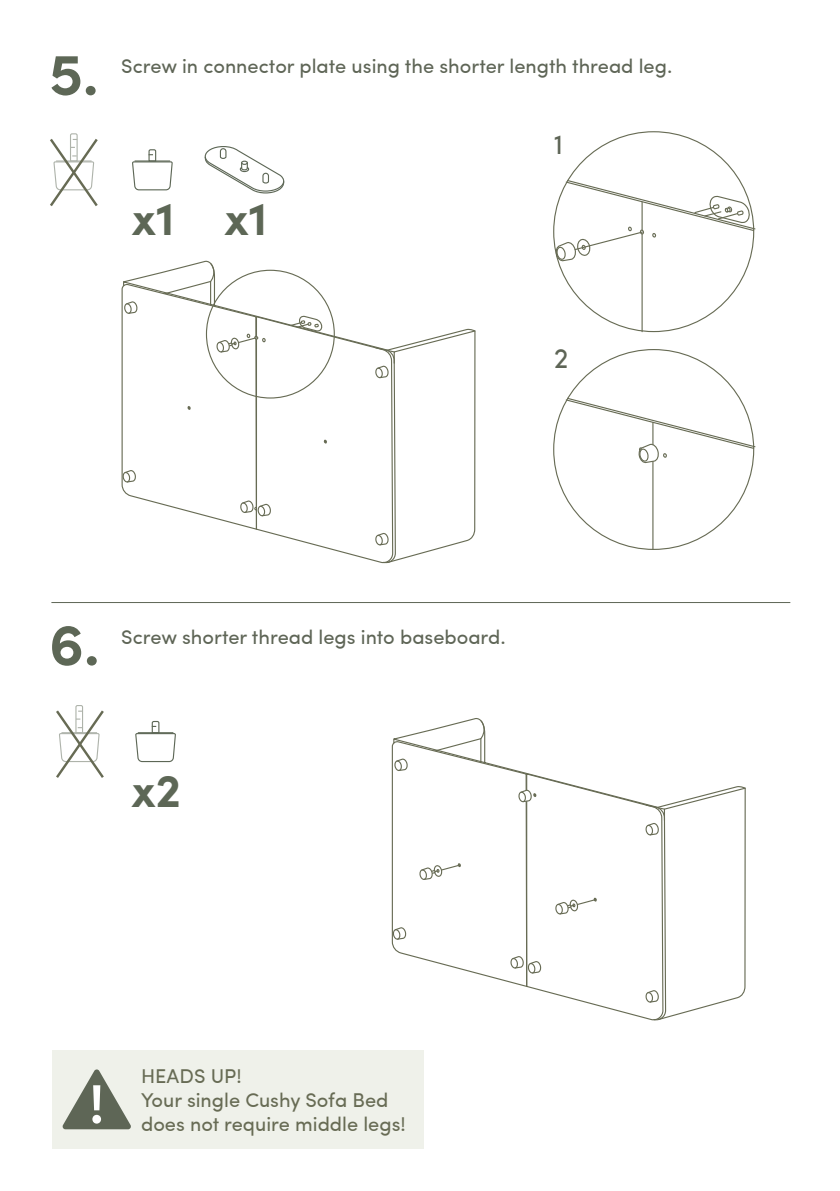
<style>
.page{position:relative;width:840px;height:1191px;background:#fff}
.page>*{position:absolute;margin:0;border:0;box-sizing:border-box;transform-origin:0 0}
.t1{font:700 58.8px "Sofia Pro";color:#5d6756}
.t2{font:700 54.8px "Sofia Pro";color:#fff;scale:.95 1}
.t3{font:700 46.8px "Sofia Pro";color:#5d6756}
.t4{font:28px "Sofia Pro";color:#5e6556}
.t5{font:20px "Sofia Pro";color:#5e6556}
.t6{font:20px/24px "Sofia Pro";color:#676b54}
</style>
<div class="page">
<hr style="left:51px;top:602px;width:738px;height:1px;background:#5d6556">
<div style="left:52px;top:1050px;width:371px;height:98px;background:#eff1ea"></div>
<svg style="left:62px;top:1069px;width:69px;height:60px"></svg>
<svg style="left:132px;top:149px;width:41px;height:42px"></svg>
<hr style="left:135px;top:160px;width:35px;height:2px;background:#5d6756">
<svg style="left:204px;top:146px;width:80px;height:48px"></svg>
<svg style="left:50px;top:133px;width:48px;height:73px"></svg>
<svg style="left:135px;top:720px;width:41px;height:42px"></svg>
<hr style="left:138px;top:732px;width:35px;height:1px;background:#5d6756">
<svg style="left:56px;top:705px;width:48px;height:73px"></svg>
<svg style="left:121px;top:262px;width:355px;height:302px"></svg>
<svg style="left:654px;top:131px;width:91px;height:419px"></svg>
<hr style="left:641px;top:234px;width:1px;height:98px;background:#676b54">
<svg style="left:554px;top:179px;width:202px;height:82px"></svg>
<hr style="left:652px;top:454px;width:1px;height:95px;background:#676b54">
<svg style="left:564px;top:397px;width:192px;height:66px"></svg>
<svg style="left:391px;top:719px;width:355px;height:302px"></svg>
<h1 class="t1" style="left:49px;top:29px;width:51px">5.</h1>
<p class="t5" style="left:121px;top:51px;width:552px">Screw in connector plate using the shorter length thread leg.</p>
<h3 class="t3" style="left:132px;top:182px;width:137px">x1 x1</h3>
<h3 class="t4" style="left:553px;top:124px;width:11px">1</h3>
<h3 class="t4" style="left:553px;top:338px;width:16px">2</h3>
<h1 class="t1" style="left:49px;top:599px;width:52px">6.</h1>
<p class="t5" style="left:121px;top:622px;width:386px">Screw shorter thread legs into baseboard.</p>
<h3 class="t3" style="left:131px;top:754px;width:51px">x2</h3>
<h2 class="t2" style="left:89px;top:1061px;width:17px">!</h2>
<p class="t6" style="left:141px;top:1062px;width:266px">HEADS UP!<br>Your single Cushy Sofa Bed does not require middle legs!</p>
</div>
